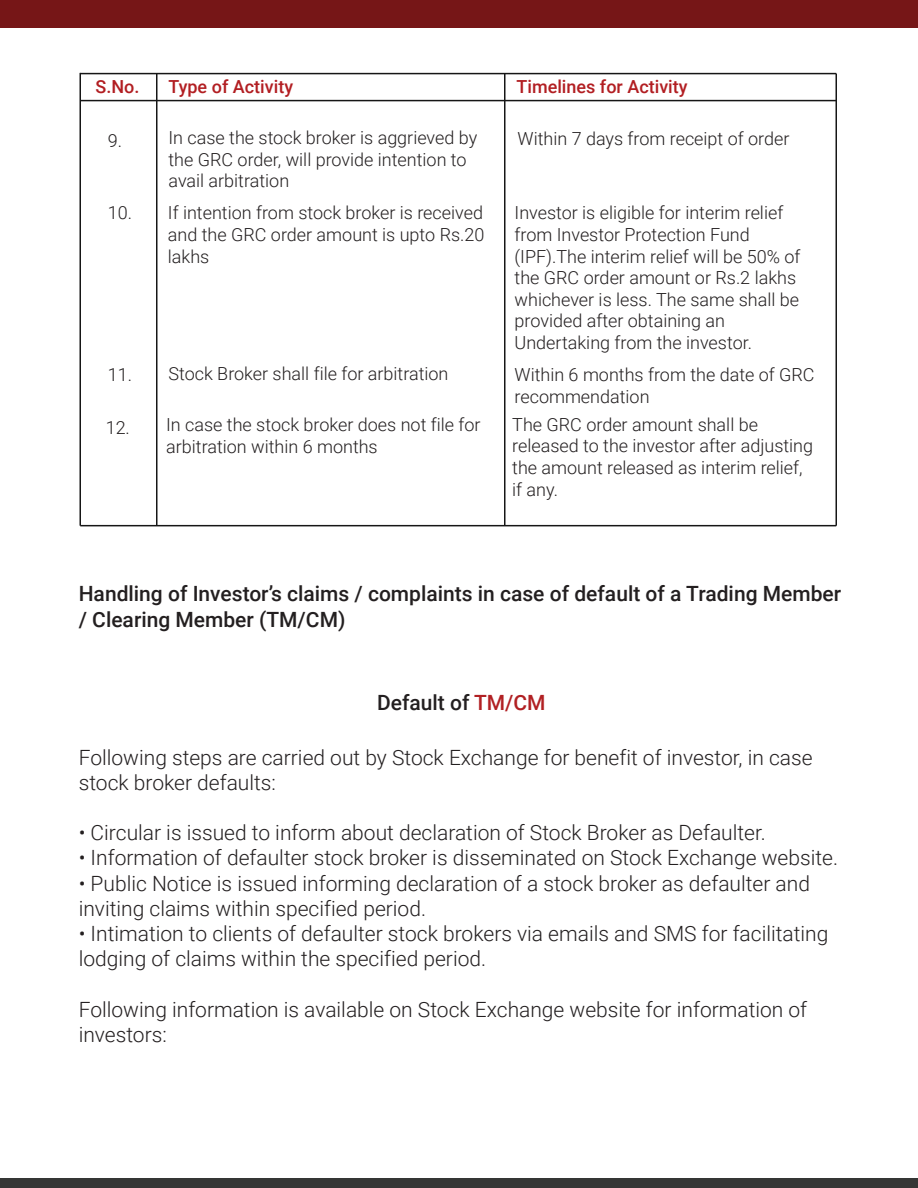
<style>
.page{position:relative;width:918px;height:1188px;background:#fff}
.page>*{position:absolute;margin:0;border:0;box-sizing:border-box;transform-origin:0 0}
.t1{font:300 21px/25.2px "Roboto";color:#231f20}
.t2{font:500 21px/25.2px "Roboto";color:#231f20}
.t3{font:300 18px/21.6px "Roboto";color:#231f20}
.t4{font:500 18px "Roboto";color:#b21e22}
.s1{color:#b12023}
</style>
<div class="page">
<div style="left:0;top:1179px;width:918px;height:9px;background:#353635"></div>
<hr style="left:80px;top:73px;width:756px;height:1px;background:#161616">
<hr style="left:80px;top:100px;width:756px;height:1px;background:#161616">
<hr style="left:80px;top:525px;width:756px;height:1px;background:#161616">
<hr style="left:156px;top:74px;width:2px;height:452px;background:#161616">
<hr style="left:504px;top:74px;width:2px;height:452px;background:#161616">
<hr style="left:80px;top:73px;width:1px;height:453px;background:#161616">
<hr style="left:836px;top:74px;width:1px;height:452px;background:#161616">
<div style="left:0;top:0;width:918px;height:27px;background:#761617"></div>
<p class="t4" style="left:95px;top:74px;width:45px">S.No.</p>
<p class="t4" style="left:169px;top:74px;width:126px">Type of Activity</p>
<p class="t3" style="left:169px;top:126px;width:310px">In case the stock broker is aggrieved by the GRC order, will provide intention to avail arbitration</p>
<p class="t3" style="left:108px;top:129px;width:16px">9.</p>
<p class="t4" style="left:517px;top:74px;width:173px">Timelines for Activity</p>
<p class="t3" style="left:518px;top:127px;width:273px">Within 7 days from receipt of order</p>
<p class="t3" style="left:108px;top:201px;width:26px">10.</p>
<p class="t3" style="left:168px;top:202px;width:318px;text-align:justify">If intention from stock broker is received and the GRC order amount is upto Rs.20 lakhs</p>
<p class="t3" style="left:515px;top:202px;width:287px">Investor is eligible for interim relief from Investor Protection Fund (IPF).The interim relief will be 50% of the GRC order amount or Rs.2 lakhs whichever is less. The same shall be provided after obtaining an Undertaking from the investor.</p>
<p class="t3" style="left:108px;top:363px;width:26px">11.</p>
<p class="t3" style="left:106px;top:416px;width:26px">12.</p>
<p class="t3" style="left:168px;top:362px;width:282px">Stock Broker shall file for arbitration</p>
<p class="t3" style="left:515px;top:363px;width:302px">Within 6 months from the date of GRC recommendation</p>
<p class="t3" style="left:166px;top:413px;width:316px">In case the stock broker does not file for arbitration within 6 months</p>
<p class="t3" style="left:512px;top:413px;width:302px">The GRC order amount shall be released to the investor after adjusting the amount released as interim relief, if any.</p>
<p class="t2" style="left:79px;top:581px;width:764px">Handling of Investor’s claims / complaints in case of default of a Trading Member / Clearing Member (TM/CM)</p>
<p class="t2" style="left:377px;top:690px;width:170px">Default of <span class="s1">TM/CM</span></p>
<p class="t1" style="left:79px;top:744px;width:735px">Following steps are carried out by Stock Exchange for benefit of investor, in case stock broker defaults:</p>
<p class="t1" style="left:79px;top:819px;width:689px">• Circular is issued to inform about declaration of Stock Broker as Defaulter.</p>
<p class="t1" style="left:79px;top:845px;width:761px">• Information of defaulter stock broker is disseminated on Stock Exchange website.</p>
<p class="t1" style="left:79px;top:870px;width:733px">• Public Notice is issued informing declaration of a stock broker as defaulter and inviting claims within specified period.</p>
<p class="t1" style="left:79px;top:920px;width:751px">• Intimation to clients of defaulter stock brokers via emails and SMS for facilitating lodging of claims within the specified period.</p>
<p class="t1" style="left:79px;top:996px;width:730px">Following information is available on Stock Exchange website for information of investors:</p>
</div>
